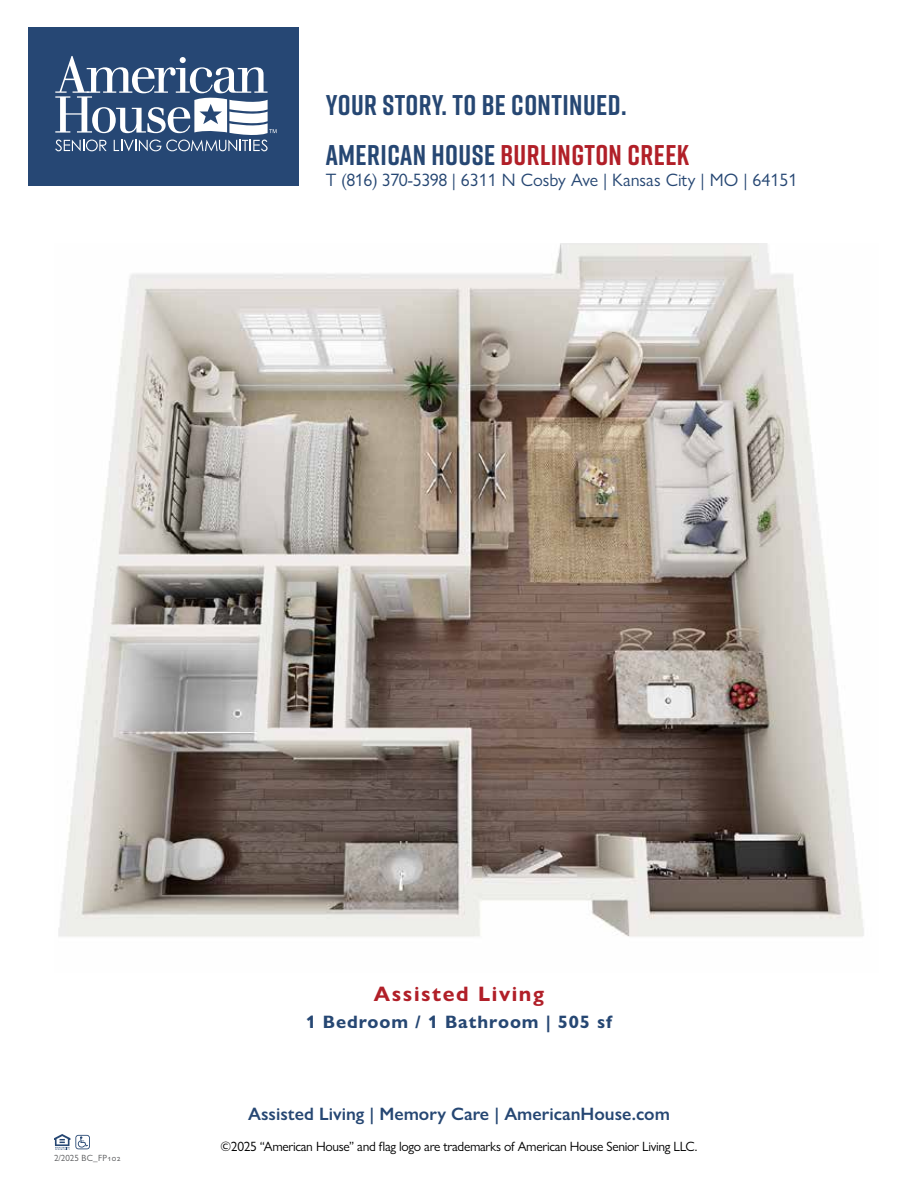
<style>
.page{position:relative;width:918px;height:1188px;background:#fff}
.page>*{position:absolute;margin:0;border:0;box-sizing:border-box;transform-origin:0 0}
.t1{font:700 28.5px "Rift";letter-spacing:.015em;color:#b11f28}
.t2{font:700 28.5px "Rift";letter-spacing:.015em;color:#264773}
.t3{font:700 21px "Gill Sans Nova";letter-spacing:.075em;color:#b11f28}
.t4{font:18px "Gill Sans Nova";color:#264773}
.t5{font:600 18px "Gill Sans Nova";color:#264773}
.t6{font:700 18px "Gill Sans Nova";letter-spacing:.05em;color:#264773}
.t7{font:13.5px "Gill Sans Nova";letter-spacing:-.025em;color:#000}
.t8{font:9px "Gill Sans Nova";letter-spacing:.04em;color:#58595b}
.s1{color:#264773}
</style>
<div class="page">
<svg style="left:54px;top:1134px;width:36px;height:16px"></svg>
<div style="left:28px;top:27px;width:271px;height:159px;background:#264774"></div>
<svg style="left:55px;top:56px;width:222px;height:95px"></svg>
<img style="left:58px;top:243px;width:806px;height:694px">
<h1 class="t2" style="left:326px;top:85px;width:302px">YOUR STORY. TO BE CONTINUED.</h1>
<h1 class="t1" style="left:326px;top:134px;width:365px"><span class="s1">AMERICAN HOUSE</span> BURLINGTON CREEK</h1>
<h3 class="t4" style="left:326px;top:169px;width:473px">T (816) 370-5398 | 6311 N Cosby Ave | Kansas City | MO | 64151</h3>
<p class="t8" style="left:54px;top:1153px;width:69px">2/2025 BC_FP102</p>
<h2 class="t3" style="left:374px;top:981px;width:172px">Assisted Living</h2>
<h3 class="t6" style="left:306px;top:1011px;width:308px">1 Bedroom / 1 Bathroom | 505 sf</h3>
<h3 class="t5" style="left:248px;top:1103px;width:423px">Assisted Living | Memory Care | AmericanHouse.com</h3>
<p class="t7" style="left:221px;top:1138px;width:478px">©2025 “American House” and flag logo are trademarks of American House Senior Living LLC.</p>
</div>
